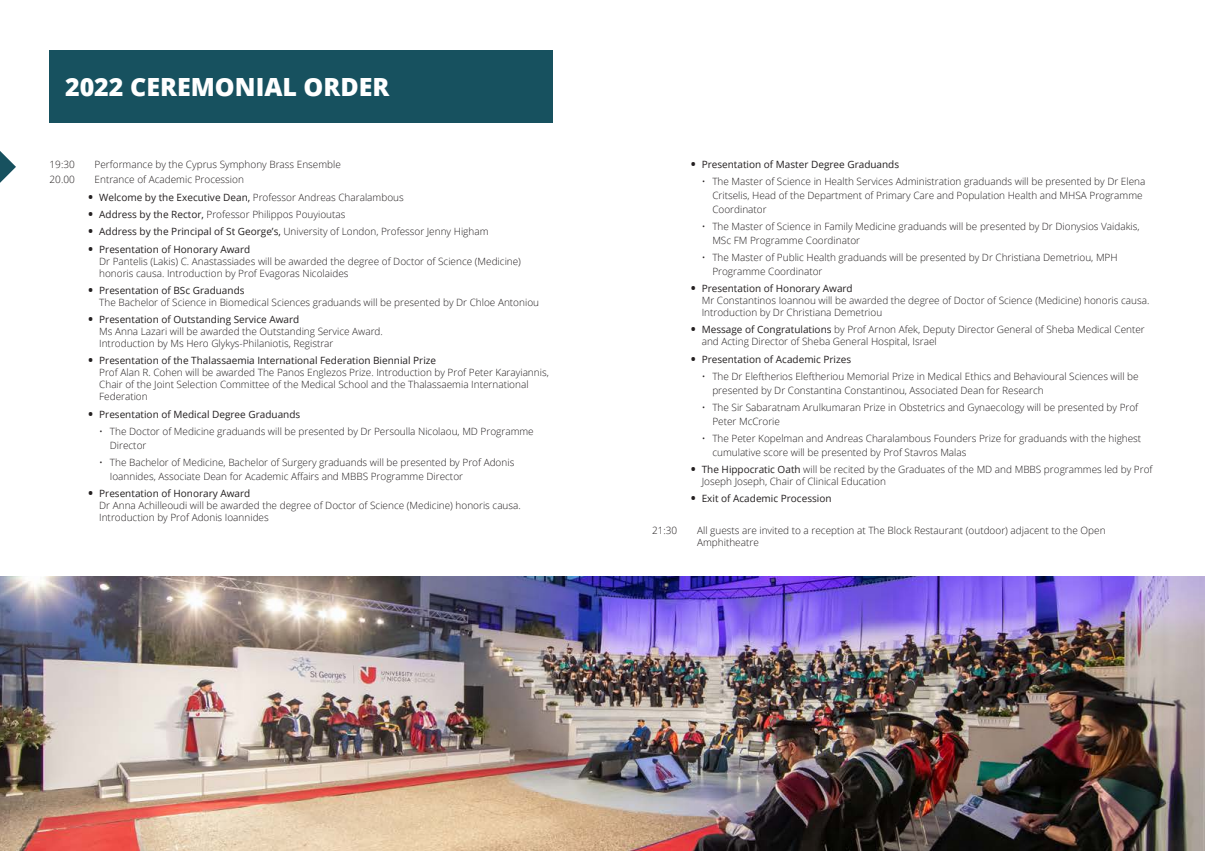
<style>
.page{position:relative;width:1205px;height:851px;background:#fff}
.page>*{position:absolute;margin:0;border:0;box-sizing:border-box;transform-origin:0 0}
.t1{font:800 25px "Open Sans";color:#fff}
.Main_text{font:300 10px/12px "Open Sans";color:#231f20}
.t2{font:10px "Open Sans";color:#231f20}
.s1{font-weight:800;font-size:11.25px}
.s2{font-weight:400}
</style>
<div class="page">
<div style="left:50px;top:50px;width:503px;height:72px;background:#17515f"></div>
<img style="left:0;top:576px;width:1205px;height:274px">
<svg style="left:0;top:151px;width:16px;height:32px"></svg>
<p class="t1" style="left:65px;top:67px;width:326px">2022 CEREMONIAL ORDER</p>
<p class="Main_text" style="left:50px;top:158px;width:27px">19:30</p>
<p class="Main_text" style="left:95px;top:158px;width:248px">Performance by the Cyprus Symphony Brass Ensemble</p>
<p class="Main_text" style="left:50px;top:173px;width:27px">20.00</p>
<p class="Main_text" style="left:95px;top:173px;width:151px">Entrance of Academic Procession</p>
<p class="Main_text" style="left:89px;top:191px;width:317px"><span class="s1">•</span> <span class="s2">Welcome by the Executive Dean,</span> Professor Andreas Charalambous</p>
<p class="Main_text" style="left:89px;top:208px;width:258px"><span class="s1">•</span> <span class="s2">Address by the Rector,</span> Professor Philippos Pouyioutas</p>
<p class="Main_text" style="left:89px;top:225px;width:401px"><span class="s1">•</span> <span class="s2">Address by the Principal of St George’s,</span> University of London, Professor Jenny Higham</p>
<p class="Main_text" style="left:99px;top:242px;width:423px;text-indent:-11px"><span class="s1">•</span> <span class="s2">Presentation of Honorary Award<br></span>Dr Pantelis (Lakis) C. Anastassiades will be awarded the degree of Doctor of Science (Medicine) honoris causa. Introduction by Prof Evagoras Nicolaides</p>
<p class="Main_text" style="left:99px;top:284px;width:441px;text-indent:-11px"><span class="s1">•</span> <span class="s2">Presentation of BSc Graduands<br></span>The Bachelor of Science in Biomedical Sciences graduands will be presented by Dr Chloe Antoniou</p>
<p class="Main_text" style="left:99px;top:313px;width:285px;text-indent:-11px"><span class="s1">•</span> <span class="s2">Presentation of Outstanding Service Award<br></span>Ms Anna Lazari will be awarded the Outstanding Service Award.<br>Introduction by Ms Hero Glykys-Philaniotis, Registrar</p>
<p class="Main_text" style="left:99px;top:354px;width:451px;text-indent:-11px"><span class="s1">•</span> <span class="s2">Presentation of the Thalassaemia International Federation Biennial Prize<br></span>Prof Alan R. Cohen will be awarded The Panos Englezos Prize. Introduction by Prof Peter Karayiannis, Chair of the Joint Selection Committee of the Medical School and the Thalassaemia International Federation</p>
<p class="t2" style="left:89px;top:407px;width:213px"><span class="s1">•</span> Presentation of Medical Degree Graduands</p>
<p class="Main_text" style="left:110px;top:424px;width:425px;line-height:13.8px;text-indent:-11px">• The Doctor of Medicine graduands will be presented by Dr Persoulla Nicolaou, MD Programme<br>Director</p>
<p class="Main_text" style="left:110px;top:455px;width:406px;line-height:13.8px;text-indent:-11px">• The Bachelor of Medicine, Bachelor of Surgery graduands will be presented by Prof Adonis<br>Ioannides, Associate Dean for Academic Affairs and MBBS Programme Director</p>
<p class="Main_text" style="left:99px;top:487px;width:423px;text-indent:-11px"><span class="s1">•</span> <span class="s2">Presentation of Honorary Award<br></span>Dr Anna Achilleoudi will be awarded the degree of Doctor of Science (Medicine) honoris causa.<br>Introduction by Prof Adonis Ioannides</p>
<p class="t2" style="left:691px;top:157px;width:210px"><span class="s1">•</span> Presentation of Master Degree Graduands</p>
<p class="Main_text" style="left:712px;top:174px;width:434px;line-height:13.8px;text-indent:-11px">• The Master of Science in Health Services Administration graduands will be presented by Dr Elena<br>Critselis, Head of the Department of Primary Care and Population Health and MHSA Programme<br>Coordinator</p>
<p class="Main_text" style="left:712px;top:219px;width:429px;line-height:13.8px;text-indent:-11px">• The Master of Science in Family Medicine graduands will be presented by Dr Dionysios Vaidakis,<br>MSc FM Programme Coordinator</p>
<p class="Main_text" style="left:712px;top:250px;width:407px;line-height:13.8px;text-indent:-11px">• The Master of Public Health graduands will be presented by Dr Christiana Demetriou, MPH<br>Programme Coordinator</p>
<p class="Main_text" style="left:702px;top:282px;width:449px;text-indent:-11px"><span class="s1">•</span> <span class="s2">Presentation of Honorary Award<br></span>Mr Constantinos Ioannou will be awarded the degree of Doctor of Science (Medicine) honoris causa.<br>Introduction by Dr Christiana Demetriou</p>
<p class="Main_text" style="left:702px;top:323px;width:444px;text-indent:-11px"><span class="s1">•</span> <span class="s2">Message of Congratulations</span> by Prof Arnon Afek, Deputy Director General of Sheba Medical Center and Acting Director of Sheba General Hospital, Israel</p>
<p class="t2" style="left:691px;top:352px;width:162px"><span class="s1">•</span> Presentation of Academic Prizes</p>
<p class="Main_text" style="left:712px;top:369px;width:428px;line-height:13.8px;text-indent:-11px">• The Dr Eleftherios Eleftheriou Memorial Prize in Medical Ethics and Behavioural Sciences will be presented by Dr Constantina Constantinou, Associated Dean for Research</p>
<p class="Main_text" style="left:712px;top:400px;width:427px;line-height:13.8px;text-indent:-11px">• The Sir Sabaratnam Arulkumaran Prize in Obstetrics and Gynaecology will be presented by Prof<br>Peter McCrorie</p>
<p class="Main_text" style="left:712px;top:431px;width:430px;line-height:13.8px;text-indent:-11px">• The Peter Kopelman and Andreas Charalambous Founders Prize for graduands with the highest cumulative score will be presented by Prof Stavros Malas</p>
<p class="Main_text" style="left:702px;top:463px;width:452px;text-indent:-11px"><span class="s1">•</span> <span class="s2">The Hippocratic Oath</span> will be recited by the Graduates of the MD and MBBS programmes led by Prof<br>Joseph Joseph, Chair of Clinical Education</p>
<p class="t2" style="left:691px;top:492px;width:142px"><span class="s1">•</span> Exit of Academic Procession</p>
<p class="Main_text" style="left:652px;top:523px;width:27px">21:30</p>
<p class="Main_text" style="left:697px;top:523px;width:410px">All guests are invited to a reception at The Block Restaurant (outdoor) adjacent to the Open<br>Amphitheatre</p>
</div>
